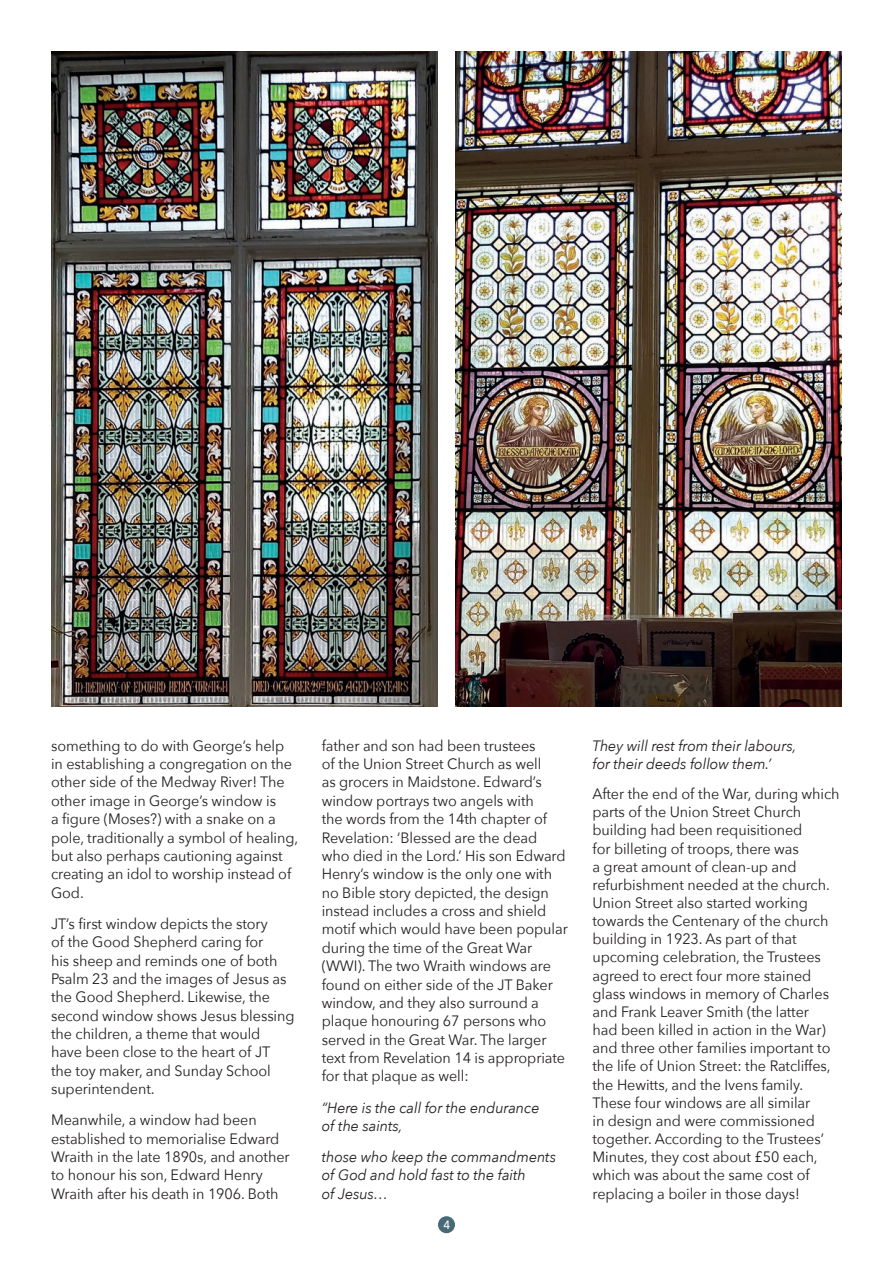
<style>
.page{position:relative;width:893px;height:1263px;background:#fff}
.page>*{position:absolute;margin:0;border:0;box-sizing:border-box;transform-origin:0 0}
.t1{font:15px/18.5px "Avenir Next";letter-spacing:-.005em;color:#231f20;scale:.96 1}
.t2{font:italic 15px/18.3px "Avenir Next";letter-spacing:-.005em;color:#231f20;scale:.96 1}
.t3{font:500 12px "Avenir Next";color:#fff;scale:.96 1}
</style>
<div class="page">
<div style="left:438px;top:1216px;width:17px;height:17px;background:#486978;border-radius:50%"></div>
<img style="left:51px;top:51px;width:387px;height:656px">
<img style="left:455px;top:51px;width:387px;height:656px">
<p class="t1" style="left:51px;top:736px;width:259px">something to do with George’s help in establishing a congregation on the other side of the Medway River! The other image in George’s window is<br>a figure (Moses?) with a snake on a pole, traditionally a symbol of healing, but also perhaps cautioning against creating an idol to worship instead of<br>God.</p>
<p class="t1" style="left:51px;top:914px;width:255px">JT’s first window depicts the story<br>of the Good Shepherd caring for<br>his sheep and reminds one of both<br>Psalm 23 and the images of Jesus as the Good Shepherd. Likewise, the second window shows Jesus blessing the children, a theme that would have been close to the heart of JT the toy maker, and Sunday School superintendent.</p>
<p class="t1" style="left:51px;top:1110px;width:250px">Meanwhile, a window had been established to memorialise Edward Wraith in the late 1890s, and another to honour his son, Edward Henry Wraith after his death in 1906. Both</p>
<p class="t1" style="left:322px;top:735px;width:258px">father and son had been trustees<br>of the Union Street Church as well<br>as grocers in Maidstone. Edward’s window portrays two angels with<br>the words from the 14th chapter of Revelation: ‘Blessed are the dead who died in the Lord.’ His son Edward Henry’s window is the only one with no Bible story depicted, the design instead includes a cross and shield motif which would have been popular during the time of the Great War (WWI). The two Wraith windows are found on either side of the JT Baker window, and they also surround a plaque honouring 67 persons who served in the Great War. The larger text from Revelation 14 is appropriate for that plaque as well:</p>
<p class="t2" style="left:322px;top:1097px;width:228px">“Here is the call for the endurance of the saints,</p>
<p class="t2" style="left:322px;top:1147px;width:246px">those who keep the commandments of God and hold fast to the faith<br>of Jesus…</p>
<p class="t3" style="left:443px;top:1214px;width:9px">4</p>
<p class="t2" style="left:592px;top:736px;width:214px">They will rest from their labours, for their deeds follow them.’</p>
<p class="t1" style="left:592px;top:784px;width:259px">After the end of the War, during which parts of the Union Street Church building had been requisitioned<br>for billeting of troops, there was<br>a great amount of clean-up and refurbishment needed at the church.<br>Union Street also started working towards the Centenary of the church building in 1923. As part of that upcoming celebration, the Trustees agreed to erect four more stained glass windows in memory of Charles and Frank Leaver Smith (the latter<br>had been killed in action in the War) and three other families important to the life of Union Street: the Ratcliffes, the Hewitts, and the Ivens family.<br>These four windows are all similar<br>in design and were commissioned together. According to the Trustees’ Minutes, they cost about £50 each, which was about the same cost of replacing a boiler in those days!</p>
</div>
